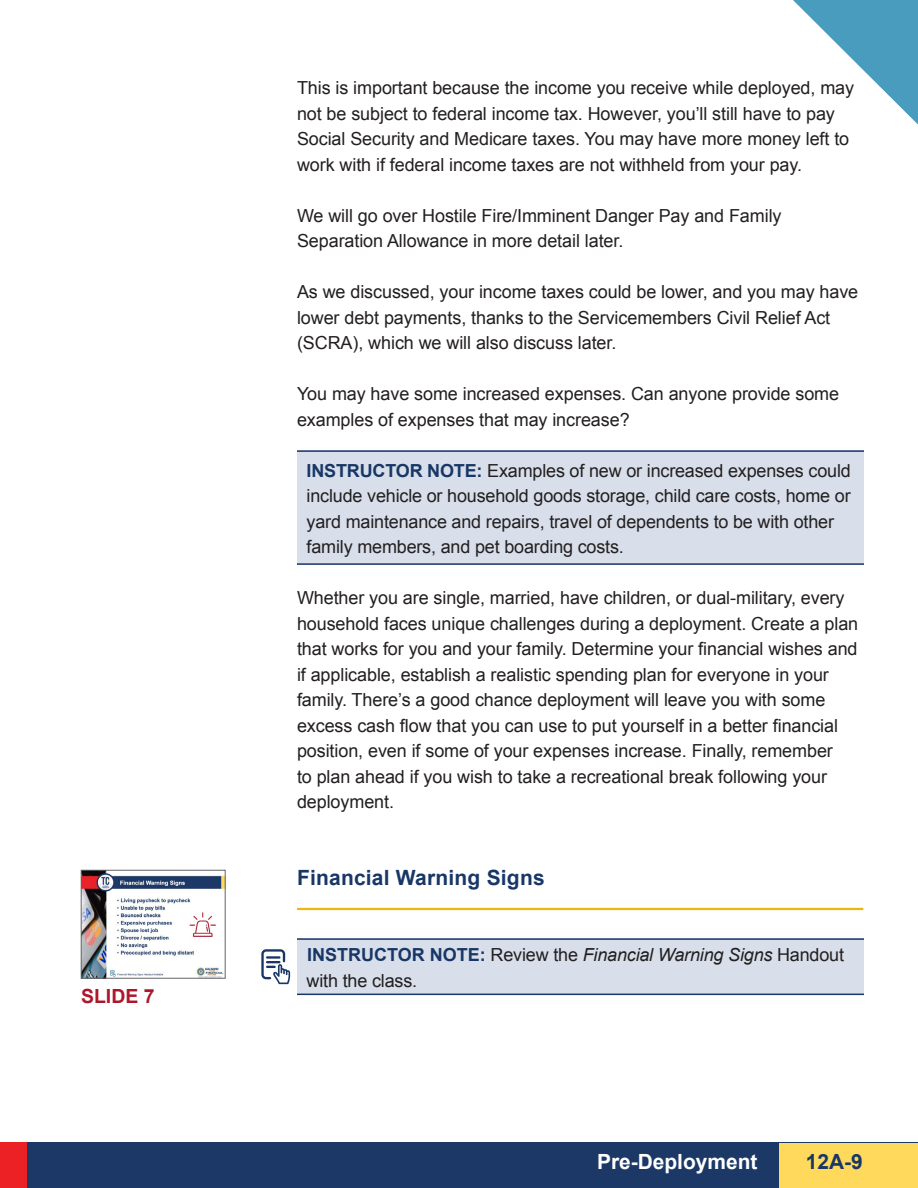
<style>
.page{position:relative;width:918px;height:1188px;background:#fff}
.page>*{position:absolute;margin:0;border:0;box-sizing:border-box;transform-origin:0 0}
.COPY{font:700 21px "Arial";letter-spacing:.01em;color:#193766}
.t1{font:700 20.85px "Arial";color:#fff}
.t2{font:700 20.85px "Arial";color:#193766}
.t3{font:700 19.5px "Arial";color:#ae172b}
.COPY-2{font:18px/25.5px "Arial";letter-spacing:-.005em;color:#231f20}
.s1{font-weight:700;color:#193766}
.s2{font-style:italic}
</style>
<div class="page">
<div style="left:0;top:1143px;width:918px;height:45px;background:#1c3866"></div>
<div style="left:779px;top:1143px;width:139px;height:45px;background:#fed95c"></div>
<svg style="left:793px;top:0;width:125px;height:125px"></svg>
<div style="left:0;top:1143px;width:27px;height:45px;background:#ec2126"></div>
<div style="left:297px;top:938px;width:567px;height:57px;background:#d8dfea"></div>
<hr style="left:297px;top:938px;width:567px;height:2px;background:#193766">
<hr style="left:297px;top:994px;width:567px;height:1px;background:#193766">
<svg style="left:261px;top:949px;width:29px;height:35px"></svg>
<div style="left:297px;top:451px;width:567px;height:114px;background:#d8dfea"></div>
<hr style="left:297px;top:450px;width:567px;height:2px;background:#193766">
<hr style="left:297px;top:563px;width:567px;height:2px;background:#193766">
<hr style="left:297px;top:908px;width:566px;height:2px;background:#f1b510">
<img style="left:83px;top:872px;width:140px;height:104px">
<div style="left:81px;top:870px;width:144px;height:108px;border:1px solid #636366"></div>
<p class="t3" style="left:81px;top:983px;width:75px">SLIDE 7</p>
<p class="COPY-2" style="left:297px;top:75px;width:559px">This is important because the income you receive while deployed, may not be subject to federal income tax. However, you’ll still have to pay Social Security and Medicare taxes. You may have more money left to work with if federal income taxes are not withheld from your pay.</p>
<p class="COPY-2" style="left:297px;top:203px;width:486px">We will go over Hostile Fire/Imminent Danger Pay and Family<br>Separation Allowance in more detail later.</p>
<p class="COPY-2" style="left:297px;top:279px;width:563px">As we discussed, your income taxes could be lower, and you may have lower debt payments, thanks to the Servicemembers Civil Relief Act (SCRA), which we will also discuss later.</p>
<p class="COPY-2" style="left:297px;top:381px;width:544px">You may have some increased expenses. Can anyone provide some examples of expenses that may increase?</p>
<p class="COPY-2" style="left:307px;top:458px;width:546px"><span class="s1">INSTRUCTOR NOTE:</span> Examples of new or increased expenses could include vehicle or household goods storage, child care costs, home or yard maintenance and repairs, travel of dependents to be with other family members, and pet boarding costs.</p>
<p class="COPY-2" style="left:297px;top:585px;width:563px">Whether you are single, married, have children, or dual-military, every household faces unique challenges during a deployment. Create a plan that works for you and your family. Determine your financial wishes and if applicable, establish a realistic spending plan for everyone in your family. There’s a good chance deployment will leave you with some excess cash flow that you can use to put yourself in a better financial position, even if some of your expenses increase. Finally, remember<br>to plan ahead if you wish to take a recreational break following your deployment.</p>
<p class="COPY" style="left:297px;top:863px;width:249px">Financial Warning Signs</p>
<p class="COPY-2" style="left:307px;top:942px;width:539px"><span class="s1">INSTRUCTOR NOTE:</span> Review the <span class="s2">Financial Warning Signs</span> Handout with the class.</p>
<p class="t1" style="left:597px;top:1148px;width:162px">Pre-Deployment</p>
<p class="t2" style="left:806px;top:1148px;width:58px">12A-9</p>
</div>
